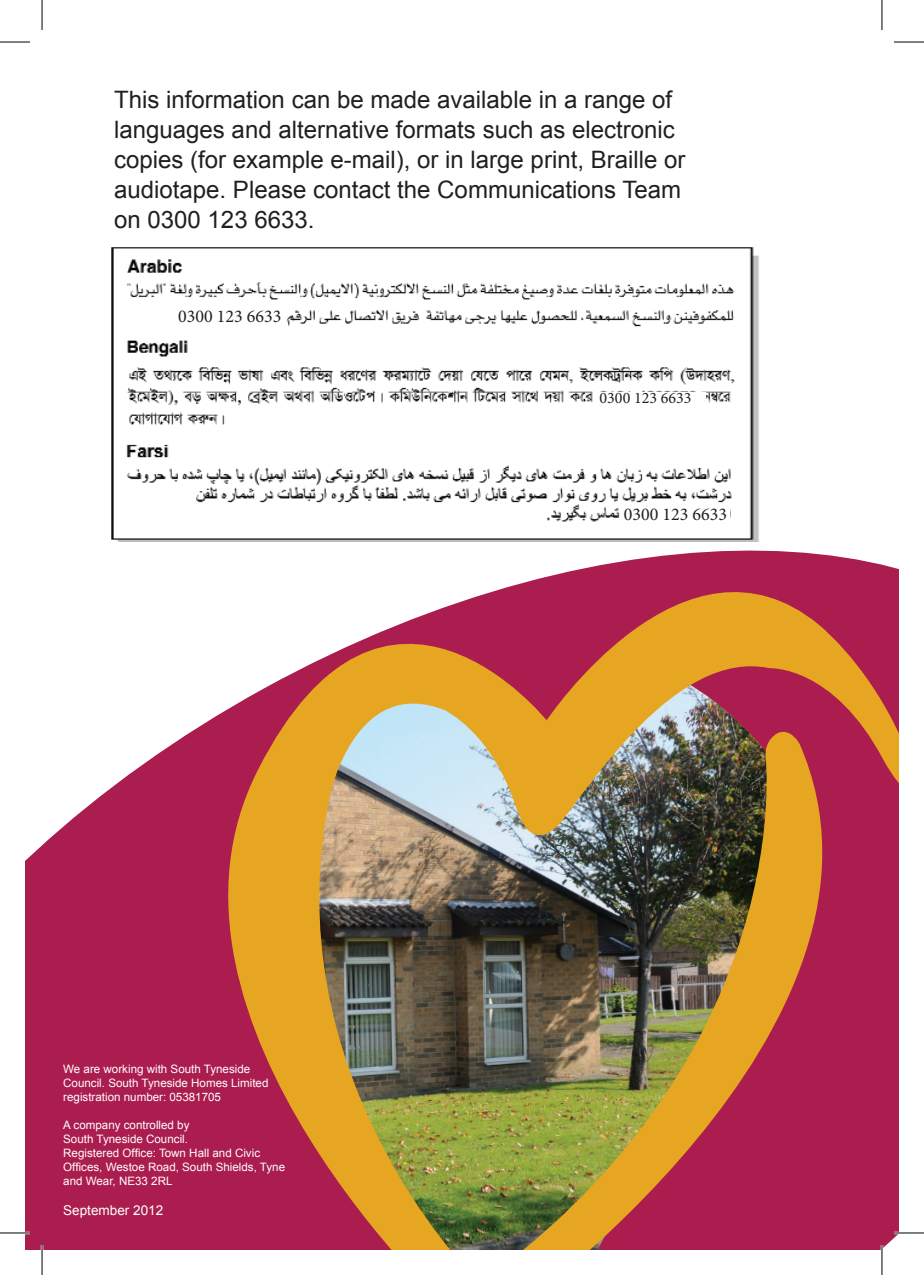
<style>
.page{position:relative;width:924px;height:1275px;background:#fff}
.page>*{position:absolute;margin:0;border:0;box-sizing:border-box;transform-origin:0 0}
.t1{font:24px/30px "Arial";color:#231f20}
.t2{font:18px "Minion Pro";color:#231f20}
.t3{font:16px "Minion Pro";color:#231f20}
.t4{font:13.6px "Arial";color:#fff}
.t5{font:11.6px/13.8px "Arial";color:#fff}
</style>
<div class="page">
<svg style="left:25px;top:541px;width:105px;height:709px;fill:#aa1d4e"></svg>
<div style="left:63px;top:1065px;width:352px;height:170px;background:#aa1d4e"></div>
<img style="left:111px;top:247px;width:648px;height:294px">
<img style="left:130px;top:514px;width:768px;height:736px">
<div style="left:599px;top:392px;width:106px;height:26px;background:#fff"></div>
<div style="left:623px;top:507px;width:106px;height:26px;background:#fff"></div>
<div style="left:178px;top:308px;width:107px;height:25px;background:#fff"></div>
<hr style="left:0;top:1231px;width:30px;height:3px;background:#fff">
<hr style="left:893px;top:1231px;width:30px;height:3px;background:#fff">
<hr style="left:41px;top:1245px;width:2px;height:30px;background:#fff">
<hr style="left:880px;top:1245px;width:2px;height:30px;background:#fff">
<hr style="left:0;top:42px;width:30px;height:1px;background:#000">
<hr style="left:893px;top:42px;width:30px;height:1px;background:#000">
<hr style="left:0;top:1232px;width:30px;height:1px;background:#000">
<hr style="left:893px;top:1232px;width:30px;height:1px;background:#000">
<hr style="left:42px;top:0;width:1px;height:30px;background:#000">
<hr style="left:42px;top:1245px;width:1px;height:30px;background:#000">
<hr style="left:881px;top:0;width:1px;height:30px;background:#000">
<hr style="left:881px;top:1245px;width:1px;height:30px;background:#000">
<h1 class="t1" style="left:114px;top:84px;width:572px">This information can be made available in a range of languages and alternative formats such as electronic copies (for example e-mail), or in large print, Braille or audiotape. Please contact the Communications Team on 0300 123 6633.</h1>
<h2 class="t2" style="left:178px;top:304px;width:105px">0300 123 6633</h2>
<p class="t5" style="left:63px;top:1062px;width:207px">We are working with South Tyneside<br>Council. South Tyneside Homes Limited registration number: 05381705</p>
<p class="t5" style="left:63px;top:1118px;width:223px">A company controlled by<br>South Tyneside Council.<br>Registered Office: Town Hall and Civic<br>Offices, Westoe Road, South Shields, Tyne and Wear, NE33 2RL</p>
<p class="t4" style="left:63px;top:1201px;width:101px">September 2012</p>
<h3 class="t3" style="left:599px;top:387px;width:93px">0300 123 6633</h3>
<h2 class="t2" style="left:623px;top:502px;width:105px">0300 123 6633</h2>
</div>
